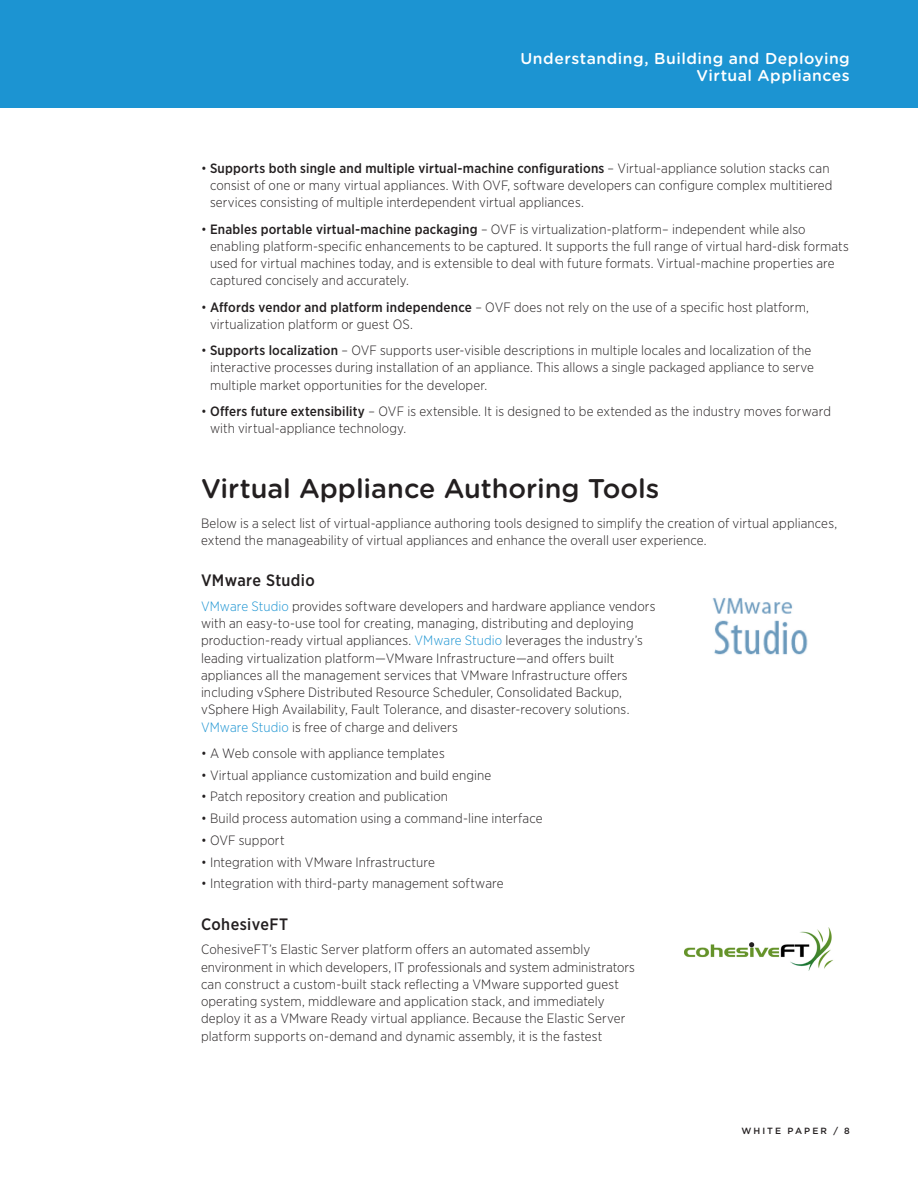
<style>
.page{position:relative;width:918px;height:1188px;background:#fff}
.page>*{position:absolute;margin:0;border:0;box-sizing:border-box;transform-origin:0 0}
._3_Main_Body_Head{font:500 27px "Gotham Rounded";color:#231f20}
._4a_Subhead_1{font:500 16.5px "Gotham Narrow";letter-spacing:.025em;color:#231f20}
.t1{font:500 15.75px/17.2px "Gotham Rounded";letter-spacing:.03em;color:#fff;text-align:right}
._8b_Bullet_1_body_la{font:300 13.5px/17.2px "Gotham Narrow";letter-spacing:.01em;color:#231f20}
._5a_Body{font:300 13.5px/17.2px "Gotham Narrow";letter-spacing:.01em;color:#231f20}
._8b_Bullet_1_body{font:300 13.5px "Gotham Narrow";letter-spacing:.005em;color:#231f20}
.t2{font:500 9px "Gotham";letter-spacing:.23em;color:#231f20}
.s1{font-weight:500}
.s2{color:#1c94d2}
</style>
<div class="page">
<div style="left:0;top:0;width:918px;height:108px;background:#1c94d2"></div>
<img style="left:712px;top:598px;width:96px;height:57px">
<img style="left:684px;top:927px;width:149px;height:44px">
<p class="t1" style="left:520px;top:49px;width:331px">Understanding, Building and Deploying<br>Virtual Appliances</p>
<p class="_8b_Bullet_1_body_la" style="left:210px;top:159px;width:624px;text-indent:-9px">• <span class="s1">Supports both single and multiple virtual-machine configurations</span> – Virtual-appliance solution stacks can consist of one or many virtual appliances. With OVF, software developers can configure complex multitiered services consisting of multiple interdependent virtual appliances.</p>
<p class="_8b_Bullet_1_body_la" style="left:210px;top:220px;width:640px;text-indent:-9px">• <span class="s1">Enables portable virtual-machine packaging</span> – OVF is virtualization-platform– independent while also enabling platform-specific enhancements to be captured. It supports the full range of virtual hard-disk formats used for virtual machines today, and is extensible to deal with future formats. Virtual-machine properties are captured concisely and accurately.</p>
<p class="_8b_Bullet_1_body_la" style="left:210px;top:298px;width:601px;text-indent:-9px">• <span class="s1">Affords vendor and platform independence</span> – OVF does not rely on the use of a specific host platform, virtualization platform or guest OS.</p>
<p class="_8b_Bullet_1_body_la" style="left:210px;top:341px;width:606px;text-indent:-9px">• <span class="s1">Supports localization</span> – OVF supports user-visible descriptions in multiple locales and localization of the interactive processes during installation of an appliance. This allows a single packaged appliance to serve multiple market opportunities for the developer.</p>
<p class="_8b_Bullet_1_body_la" style="left:210px;top:402px;width:622px;text-indent:-9px">• <span class="s1">Offers future extensibility</span> – OVF is extensible. It is designed to be extended as the industry moves forward with virtual-appliance technology.</p>
<p class="_3_Main_Body_Head" style="left:201px;top:469px;width:460px">Virtual Appliance Authoring Tools</p>
<p class="_5a_Body" style="left:201px;top:514px;width:638px">Below is a select list of virtual-appliance authoring tools designed to simplify the creation of virtual appliances, extend the manageability of virtual appliances and enhance the overall user experience.</p>
<p class="_4a_Subhead_1" style="left:201px;top:570px;width:115px">VMware Studio</p>
<p class="_5a_Body" style="left:201px;top:597px;width:456px"><span class="s2">VMware Studio</span> provides software developers and hardware appliance vendors with an easy-to-use tool for creating, managing, distributing and deploying production-ready virtual appliances. <span class="s2">VMware Studio</span> leverages the industry’s leading virtualization platform—VMware Infrastructure—and offers built appliances all the management services that VMware Infrastructure offers including vSphere Distributed Resource Scheduler, Consolidated Backup, vSphere High Availability, Fault Tolerance, and disaster-recovery solutions.<br><span class="s2">VMware Studio</span> is free of charge and delivers</p>
<p class="_8b_Bullet_1_body" style="left:201px;top:745px;width:245px">• A Web console with appliance templates</p>
<p class="_8b_Bullet_1_body" style="left:201px;top:767px;width:292px">• Virtual appliance customization and build engine</p>
<p class="_8b_Bullet_1_body" style="left:201px;top:788px;width:249px">• Patch repository creation and publication</p>
<p class="_8b_Bullet_1_body" style="left:201px;top:810px;width:343px">• Build process automation using a command-line interface</p>
<p class="_8b_Bullet_1_body" style="left:201px;top:832px;width:85px">• OVF support</p>
<p class="_8b_Bullet_1_body" style="left:201px;top:854px;width:235px">• Integration with VMware Infrastructure</p>
<p class="_8b_Bullet_1_body_la" style="left:201px;top:875px;width:304px">• Integration with third-party management software</p>
<p class="_4a_Subhead_1" style="left:201px;top:913px;width:89px">CohesiveFT</p>
<p class="_5a_Body" style="left:201px;top:941px;width:435px">CohesiveFT’s Elastic Server platform offers an automated assembly environment in which developers, IT professionals and system administrators can construct a custom-built stack reflecting a VMware supported guest operating system, middleware and application stack, and immediately deploy it as a VMware Ready virtual appliance. Because the Elastic Server platform supports on-demand and dynamic assembly, it is the fastest</p>
<p class="t2" style="left:741px;top:1125px;width:110px">WHITE PAPER / 8</p>
</div>
